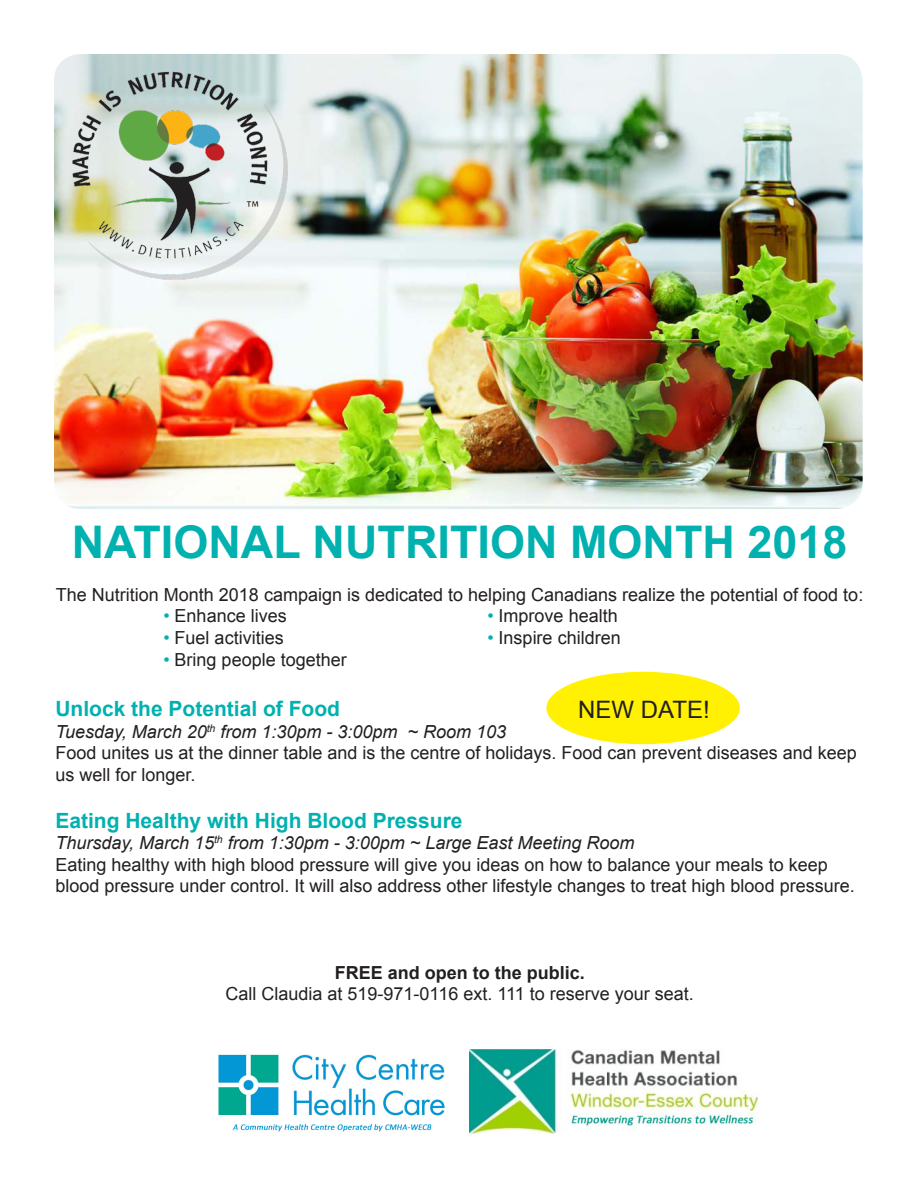
<style>
.page{position:relative;width:918px;height:1188px;background:#fff}
.page>*{position:absolute;margin:0;border:0;box-sizing:border-box;transform-origin:0 0}
.t1{font:700 45px "Arial";color:#00b1b0}
.t2{font:24px "Arial";color:#231f20}
.t3{font:700 21px "Arial";color:#00b1b0}
.t4{font:18px/21.6px "Arial";color:#231f20}
.t5{font:italic 18px "Arial";color:#231f20}
.t6{font:700 18px "Arial";color:#231f20}
.s1{color:#00b1b0}
</style>
<div class="page">
<img style="left:218px;top:1054px;width:227px;height:78px">
<img style="left:469px;top:1049px;width:288px;height:84px">
<img style="left:54px;top:54px;width:809px;height:455px">
<img style="left:54px;top:54px;width:235px;height:227px">
<div style="left:546px;top:672px;width:194px;height:72px;background:#fff101;border-radius:50%"></div>
<p class="t1" style="left:72px;top:512px;width:777px">NATIONAL NUTRITION MONTH 2018</p>
<p class="t4" style="left:56px;top:584px;width:809px">The Nutrition Month 2018 campaign is dedicated to helping Canadians realize the potential of food to:</p>
<p class="t4" style="left:163px;top:606px;width:125px"><span class="s1">•</span> Enhance lives</p>
<p class="t4" style="left:487px;top:606px;width:132px"><span class="s1">•</span> Improve health</p>
<p class="t4" style="left:163px;top:627px;width:122px"><span class="s1">•</span> Fuel activities</p>
<p class="t4" style="left:487px;top:627px;width:135px"><span class="s1">•</span> Inspire children</p>
<p class="t4" style="left:163px;top:649px;width:185px"><span class="s1">•</span> Bring people together</p>
<p class="t3" style="left:55px;top:695px;width:286px">Unlock the Potential of Food</p>
<p class="t5" style="left:55px;top:720px;width:452px">Tuesday, March 20<sup>th</sup> from 1:30pm - 3:00pm ~ Room 103</p>
<p class="t4" style="left:55px;top:742px;width:803px">Food unites us at the dinner table and is the centre of holidays. Food can prevent diseases and keep us well for longer.</p>
<p class="t3" style="left:55px;top:806px;width:409px">Eating Healthy with High Blood Pressure</p>
<p class="t5" style="left:55px;top:831px;width:581px">Thursday, March 15<sup>th</sup> from 1:30pm - 3:00pm ~ Large East Meeting Room</p>
<p class="t4" style="left:55px;top:854px;width:801px">Eating healthy with high blood pressure will give you ideas on how to balance your meals to keep blood pressure under control. It will also address other lifestyle changes to treat high blood pressure.</p>
<p class="t2" style="left:578px;top:694px;width:133px">NEW DATE!</p>
<p class="t6" style="left:335px;top:961px;width:252px">FREE and open to the public.</p>
<p class="t4" style="left:226px;top:984px;width:470px">Call Claudia at 519-971-0116 ext. 111 to reserve your seat.</p>
</div>
